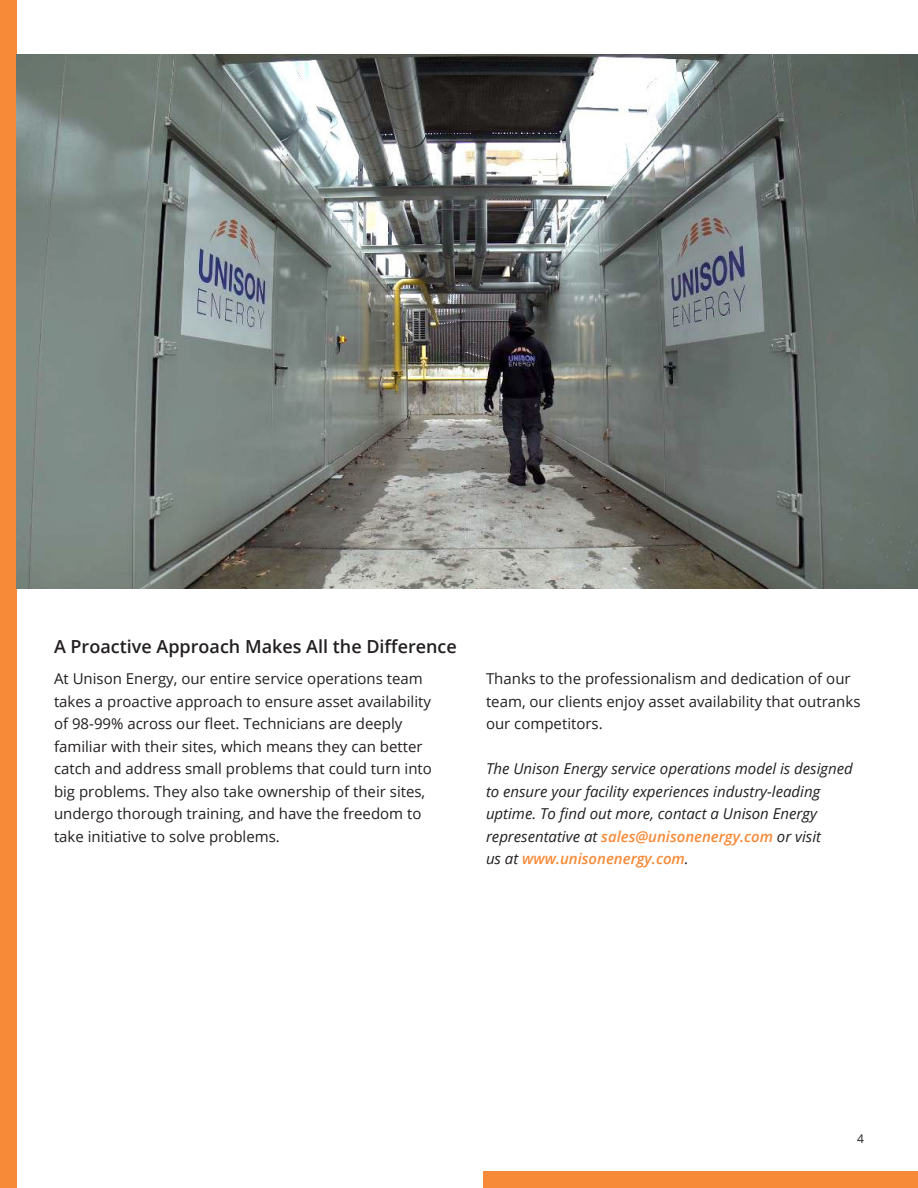
<style>
.page{position:relative;width:918px;height:1188px;background:#fff}
.page>*{position:absolute;margin:0;border:0;box-sizing:border-box;transform-origin:0 0}
.t1{font:600 18px "Open Sans";color:#231f20}
.t2{font:15px/22.5px "Open Sans";color:#231f20}
.t3{font:italic 15px/22.5px "Open Sans";color:#231f20}
.t4{font:italic 600 15px "Open Sans";color:#f78a38}
.t5{font:12px "Open Sans";color:#231f20}
.s1{font-weight:600;color:#f78a38}
.s2{font-weight:400;color:#231f20}
</style>
<div class="page">
<div style="left:483px;top:1172px;width:435px;height:16px;background:#f78a38"></div>
<div style="left:0;top:0;width:16px;height:1188px;background:#f78a38"></div>
<img style="left:16px;top:54px;width:902px;height:534px">
<p class="t1" style="left:54px;top:634px;width:404px">A Proactive Approach Makes All the Difference</p>
<p class="t2" style="left:54px;top:667px;width:380px">At Unison Energy, our entire service operations team takes a proactive approach to ensure asset availability of 98-99% across our fleet. Technicians are deeply familiar with their sites, which means they can better catch and address small problems that could turn into big problems. They also take ownership of their sites, undergo thorough training, and have the freedom to take initiative to solve problems.</p>
<p class="t2" style="left:486px;top:667px;width:376px">Thanks to the professionalism and dedication of our team, our clients enjoy asset availability that outranks our competitors.</p>
<p class="t3" style="left:486px;top:757px;width:368px">The Unison Energy service operations model is designed to ensure your facility experiences industry-leading uptime. To find out more, contact a Unison Energy representative at <span class="s1">sales@unisonenergy.com</span> or visit</p>
<p class="t4" style="left:486px;top:848px;width:204px"><span class="s2">us at</span> www.unisonenergy.com<span class="s2">.</span></p>
<p class="t5" style="left:857px;top:1131px;width:8px">4</p>
</div>
